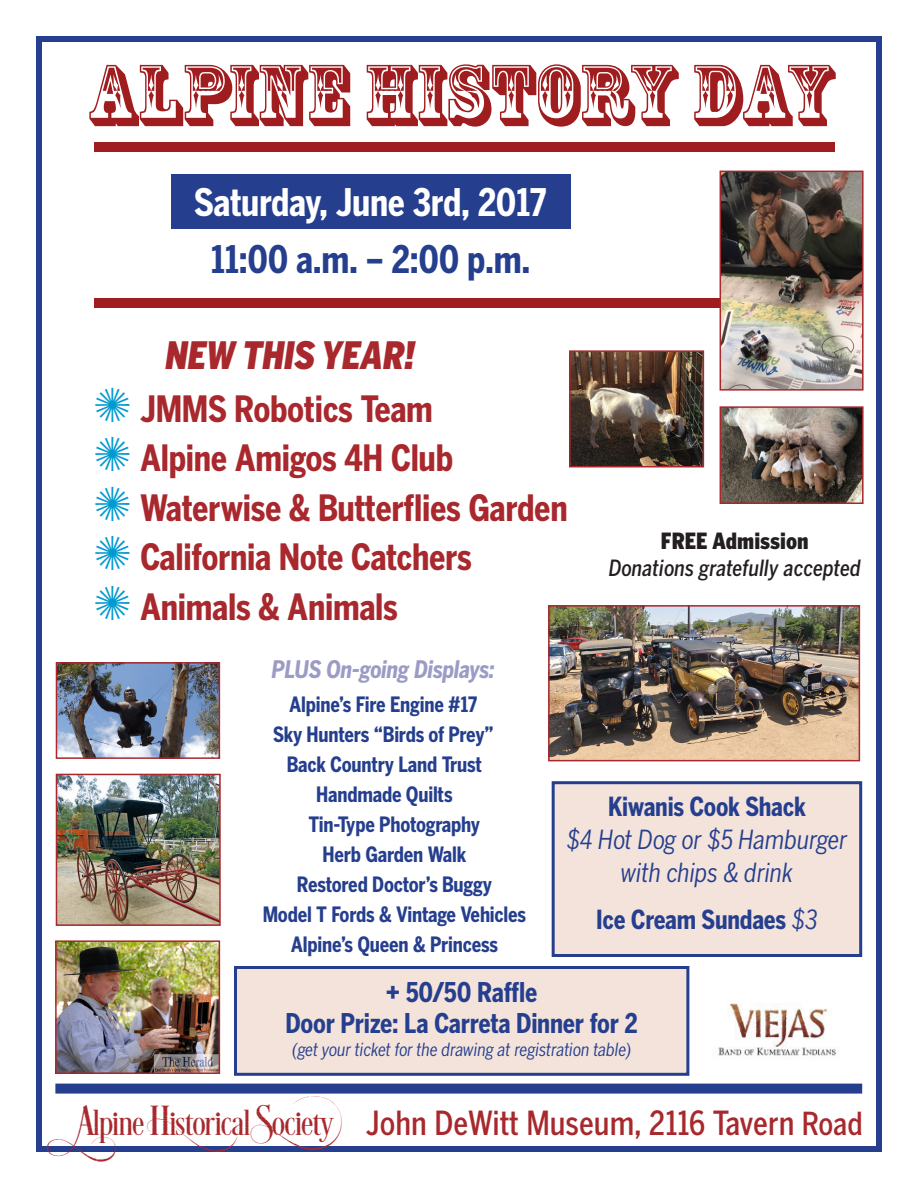
<style>
.page{position:relative;width:918px;height:1188px;background:#fff}
.page>*{position:absolute;margin:0;border:0;box-sizing:border-box;transform-origin:0 0}
.TEXT_DC{font:81.75px "Rosewood Std";color:#9f1c1f}
.TEXT{font:700 37.65px "Benton Gothic Cond";letter-spacing:-.015em;color:#fff}
.TEXT-2{font:700 37.65px "Benton Gothic Cond";color:#253f8e}
.t1{font:37.5px "Desire Rough PRO";color:#a8282d}
.TEXT-3{font:italic 900 37.5px "Benton Gothic Cond";letter-spacing:-.01em;color:#a8282d}
.TEXT-4{font:700 36px "Benton Gothic Cond";letter-spacing:-.01em;color:#a8282d}
.TEXT-5{font:500 33px "Benton Gothic Cond";color:#a8282d}
.TEXT-6{font:700 27px "Benton Gothic Cond";letter-spacing:-.01em;color:#253f8e}
.TEXT-7{font:italic 26.1px/33px "Benton Gothic Cond";letter-spacing:-.01em;color:#253f8e;text-align:center}
.TEXT-8{font:700 26.1px "Benton Gothic Cond";letter-spacing:-.01em;color:#253f8e}
.TEXT-9{font:italic 700 24px "Benton Gothic Cond";letter-spacing:-.01em;color:#9b9bc6}
.t2{font:italic 500 22.2px "Benton Gothic Cond";color:#231f20}
.t3{font:900 22.2px "Benton Gothic Cond";color:#231f20}
.TEXT-10{font:700 21px "Benton Gothic Cond";letter-spacing:-.01em;color:#253f8e}
.TEXT-11{font:italic 18px "Benton Gothic Cond";letter-spacing:-.01em;color:#253f8e}
.s1{color:#009ad0}
.s2{font-weight:700;font-style:normal}
.s3{font-weight:400;font-style:italic}
.s4{font-size:43.5px}
.s5{font-size:31.5px}
</style>
<div class="page">
<div style="left:36px;top:36px;width:846px;height:1116px;border:6px solid #253f8e"></div>
<div style="left:55px;top:1084px;width:807px;height:10px;background:#253f8e"></div>
<div style="left:553px;top:783px;width:308px;height:173px;background:#f3e3db"></div>
<div style="left:552px;top:781px;width:310px;height:176px;border:3px solid #253f8e"></div>
<img style="left:58px;top:943px;width:159px;height:128px">
<div style="left:55px;top:940px;width:165px;height:134px;border:2px solid #a8282d"></div>
<img style="left:59px;top:777px;width:159px;height:146px">
<div style="left:56px;top:774px;width:165px;height:152px;border:2px solid #a8282d"></div>
<img style="left:551px;top:608px;width:306px;height:150px">
<div style="left:548px;top:605px;width:312px;height:156px;border:2px solid #a8282d"></div>
<div style="left:236px;top:968px;width:452px;height:106px;background:#f3e3db"></div>
<div style="left:234px;top:966px;width:455px;height:110px;border:3px solid #253f8e"></div>
<img style="left:718px;top:1004px;width:118px;height:52px">
<img style="left:59px;top:665px;width:158px;height:91px">
<div style="left:56px;top:662px;width:164px;height:97px;border:2px solid #a8282d"></div>
<div style="left:94px;top:143px;width:741px;height:9px;background:#9f1c1f"></div>
<div style="left:94px;top:298px;width:741px;height:10px;background:#9f1c1f"></div>
<img style="left:723px;top:174px;width:138px;height:214px">
<div style="left:720px;top:171px;width:144px;height:220px;border:2px solid #a8282d"></div>
<img style="left:572px;top:353px;width:129px;height:111px">
<div style="left:569px;top:350px;width:135px;height:117px;border:2px solid #a8282d"></div>
<img style="left:723px;top:409px;width:138px;height:92px">
<div style="left:720px;top:406px;width:144px;height:98px;border:2px solid #a8282d"></div>
<div style="left:171px;top:174px;width:400px;height:55px;background:#253f8e"></div>
<p class="TEXT_DC" style="left:87px;top:47px;width:747px">ALPINE HISTORY DAY</p>
<p class="TEXT" style="left:194px;top:180px;width:354px">Saturday, June 3rd, 2017</p>
<p class="TEXT-2" style="left:211px;top:237px;width:321px">11:00 a.m. – 2:00 p.m.</p>
<p class="TEXT-3" style="left:166px;top:332px;width:251px">NEW THIS YEAR!</p>
<p class="TEXT-4" style="left:94px;top:387px;width:340px"><span class="s1">✺</span> JMMS Robotics Team</p>
<p class="TEXT-4" style="left:94px;top:437px;width:361px"><span class="s1">✺</span> Alpine Amigos 4H Club</p>
<p class="TEXT-4" style="left:94px;top:486px;width:475px"><span class="s1">✺</span> Waterwise &amp; Butterflies Garden</p>
<p class="TEXT-4" style="left:94px;top:536px;width:380px"><span class="s1">✺</span> California Note Catchers</p>
<p class="TEXT-4" style="left:94px;top:585px;width:305px"><span class="s1">✺</span> Animals &amp; Animals</p>
<p class="TEXT-9" style="left:272px;top:655px;width:224px">PLUS On-going Displays:</p>
<p class="TEXT-10" style="left:289px;top:692px;width:190px">Alpine’s Fire Engine #17</p>
<p class="TEXT-10" style="left:273px;top:722px;width:222px">Sky Hunters “Birds of Prey”</p>
<p class="TEXT-10" style="left:287px;top:752px;width:197px">Back Country Land Trust</p>
<p class="TEXT-10" style="left:316px;top:782px;width:138px">Handmade Quilts</p>
<p class="TEXT-10" style="left:309px;top:812px;width:173px">Tin-Type Photography</p>
<p class="TEXT-10" style="left:323px;top:842px;width:145px">Herb Garden Walk</p>
<p class="TEXT-10" style="left:297px;top:872px;width:197px">Restored Doctor’s Buggy</p>
<p class="TEXT-10" style="left:263px;top:902px;width:265px">Model T Fords &amp; Vintage Vehicles</p>
<p class="TEXT-10" style="left:291px;top:932px;width:209px">Alpine’s Queen &amp; Princess</p>
<p class="t3" style="left:661px;top:527px;width:149px">FREE Admission</p>
<p class="t2" style="left:609px;top:555px;width:254px">Donations gratefully accepted</p>
<p class="TEXT-7" style="left:566px;top:790px;width:282px"><span class="s2">Kiwanis Cook Shack<br></span>$4 Hot Dog or $5 Hamburger with chips &amp; drink</p>
<p class="TEXT-8" style="left:596px;top:904px;width:223px">Ice Cream Sundaes <span class="s3">$3</span></p>
<p class="TEXT-6" style="left:386px;top:975px;width:153px">+ 50/50 Raffle</p>
<p class="TEXT-6" style="left:285px;top:1006px;width:354px">Door Prize: La Carreta Dinner for 2</p>
<p class="TEXT-11" style="left:292px;top:1039px;width:341px">(get your ticket for the drawing at registration table)</p>
<p class="t1" style="left:78px;top:1100px;width:270px"><span class="s4">A</span>lpine <span class="s4">H</span>istorical <span class="s4">S</span>ociety</p>
<p class="TEXT-5" style="left:366px;top:1103px;width:499px">John DeWitt Museum, 2116 Tavern <span class="s5">Road</span></p>
</div>
